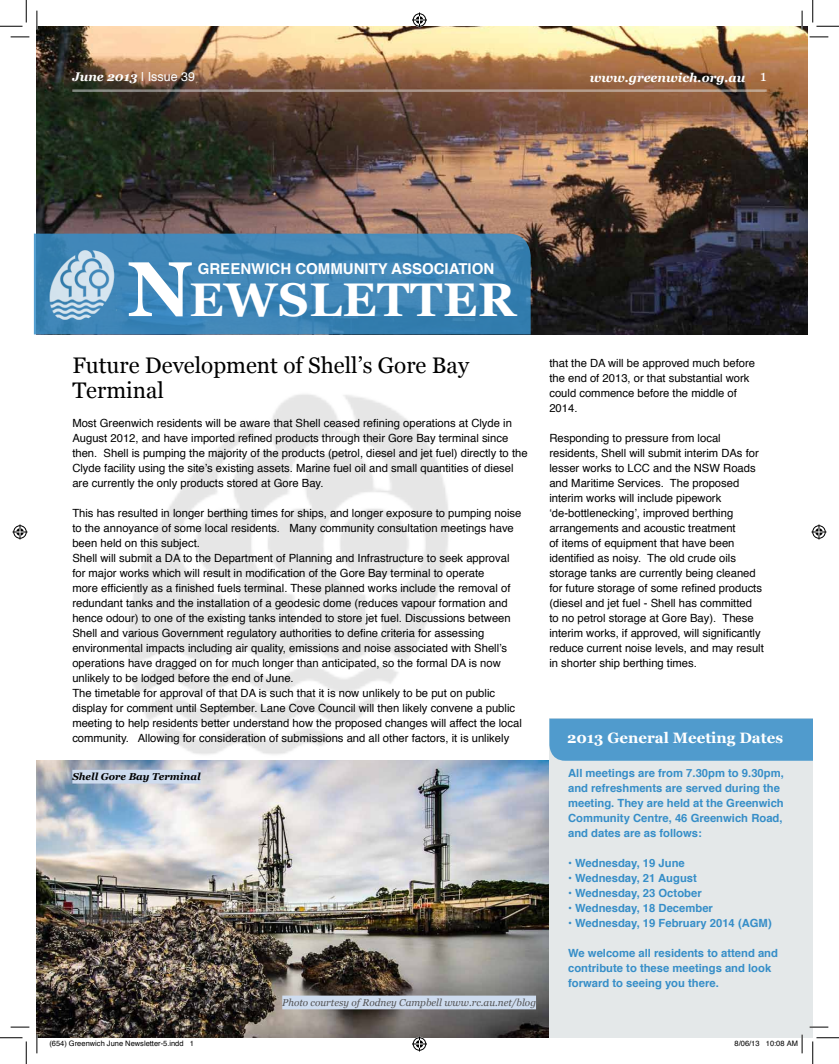
<style>
.page{position:relative;width:839px;height:1064px;background:#fff}
.page>*{position:absolute;margin:0;border:0;box-sizing:border-box;transform-origin:0 0}
.t1{font:700 47.25px "Georgia";letter-spacing:.015em;color:#fff}
.t2{font:22.5px/25px "Georgia";color:#000}
.t3{font:700 15px "Helvetica";color:#fff}
.t4{font:700 15px "Georgia";color:#fff}
.t5{font:italic 700 12.5px "Georgia";color:#fff}
.t6{font:11.25px/15px "Helvetica";color:#000}
.t7{font:700 11.25px/15px "Helvetica";color:#368ec8}
.t8{font:italic 10px "Georgia";color:#535355}
.t9{font:italic 700 10px "Georgia";color:#000}
.t10{font:7.5px "Helvetica";color:#000}
.s1{font-family:"Helvetica";font-weight:400;font-style:normal}
.s2{font-weight:400;font-style:normal;font-size:15px}
.s3{font-size:77.5px}
</style>
<div class="page">
<img style="left:37px;top:761px;width:512px;height:277px">
<img style="left:116px;top:394px;width:348px;height:373px">
<img style="left:37px;top:26px;width:771px;height:308px">
<svg style="left:34px;top:234px;width:497px;height:100px;background:#3d84b5"></svg>
<div style="left:549px;top:718px;width:264px;height:320px;background:#e4e8e9"></div>
<div style="left:549px;top:718px;width:264px;height:43px;background:#509bcd"></div>
<img style="left:46px;top:245px;width:70px;height:77px">
<hr style="left:72px;top:89px;width:694px;height:3px;background:#e4e8e9">
<div style="left:72px;top:770px;width:129px;height:13px;background:#cedcef"></div>
<div style="left:282px;top:995px;width:254px;height:14px;background:#cedcef"></div>
<svg style="left:11px;top:36px;width:18px;height:2px"></svg>
<svg style="left:809px;top:36px;width:19px;height:2px"></svg>
<svg style="left:11px;top:1026px;width:18px;height:2px"></svg>
<svg style="left:809px;top:1026px;width:19px;height:2px"></svg>
<svg style="left:36px;top:11px;width:2px;height:18px"></svg>
<svg style="left:36px;top:1034px;width:2px;height:19px"></svg>
<svg style="left:801px;top:11px;width:2px;height:18px"></svg>
<svg style="left:0;top:0;width:27px;height:27px"></svg>
<svg style="left:0;top:1037px;width:27px;height:27px"></svg>
<svg style="left:812px;top:0;width:27px;height:27px"></svg>
<svg style="left:812px;top:1037px;width:27px;height:27px"></svg>
<svg style="left:412px;top:13px;width:15px;height:15px"></svg>
<svg style="left:412px;top:1036px;width:15px;height:15px"></svg>
<svg style="left:13px;top:524px;width:15px;height:15px"></svg>
<svg style="left:811px;top:524px;width:15px;height:15px"></svg>
<svg style="left:801px;top:1034px;width:2px;height:19px"></svg>
<p class="t5" style="left:72px;top:69px;width:124px">June 2013 <span class="s1">| Issue 39</span></p>
<p class="t5" style="left:590px;top:69px;width:178px">www.greenwich.org.au <span class="s2">1</span></p>
<h1 class="t1" style="left:127px;top:269px;width:390px"><span class="s3">N</span>EWSLETTER</h1>
<h3 class="t3" style="left:198px;top:256px;width:271px">Greenwich Community AssOCIATION</h3>
<h2 class="t2" style="left:72px;top:353px;width:398px">Future Development of Shell’s Gore Bay<br>Terminal</h2>
<p class="t6" style="left:72px;top:416px;width:457px">Most Greenwich residents will be aware that Shell ceased refining operations at Clyde in August 2012, and have imported refined products through their Gore Bay terminal since then. Shell is pumping the majority of the products (petrol, diesel and jet fuel) directly to the Clyde facility using the site’s existing assets. Marine fuel oil and small quantities of diesel are currently the only products stored at Gore Bay.</p>
<p class="t6" style="left:72px;top:506px;width:451px">This has resulted in longer berthing times for ships, and longer exposure to pumping noise to the annoyance of some local residents. Many community consultation meetings have been held on this subject.<br>Shell will submit a DA to the Department of Planning and Infrastructure to seek approval for major works which will result in modification of the Gore Bay terminal to operate<br>more efficiently as a finished fuels terminal. These planned works include the removal of redundant tanks and the installation of a geodesic dome (reduces vapour formation and hence odour) to one of the existing tanks intended to store jet fuel. Discussions between Shell and various Government regulatory authorities to define criteria for assessing environmental impacts including air quality, emissions and noise associated with Shell’s operations have dragged on for much longer than anticipated, so the formal DA is now unlikely to be lodged before the end of June.<br>The timetable for approval of that DA is such that it is now unlikely to be put on public display for comment until September. Lane Cove Council will then likely convene a public meeting to help residents better understand how the proposed changes will affect the local community. Allowing for consideration of submissions and all other factors, it is unlikely</p>
<p class="t6" style="left:549px;top:356px;width:207px">that the DA will be approved much before the end of 2013, or that substantial work could commence before the middle of<br>2014.</p>
<p class="t6" style="left:549px;top:431px;width:216px">Responding to pressure from local residents, Shell will submit interim DAs for lesser works to LCC and the NSW Roads and Maritime Services. The proposed interim works will include pipework ‘de-bottlenecking’, improved berthing arrangements and acoustic treatment<br>of items of equipment that have been identified as noisy. The old crude oils storage tanks are currently being cleaned for future storage of some refined products (diesel and jet fuel - Shell has committed to no petrol storage at Gore Bay). These interim works, if approved, will significantly reduce current noise levels, and may result in shorter ship berthing times.</p>
<h3 class="t4" style="left:567px;top:728px;width:218px">2013 General Meeting Dates</h3>
<p class="t9" style="left:72px;top:770px;width:130px">Shell Gore Bay Terminal</p>
<p class="t7" style="left:568px;top:765px;width:217px">All meetings are from 7.30pm to 9.30pm, and refreshments are served during the meeting. They are held at the Greenwich Community Centre, 46 Greenwich Road, and dates are as follows:</p>
<p class="t7" style="left:568px;top:855px;width:118px">• Wednesday, 19 June</p>
<p class="t7" style="left:568px;top:870px;width:130px">• Wednesday, 21 August</p>
<p class="t7" style="left:568px;top:885px;width:135px">• Wednesday, 23 October</p>
<p class="t7" style="left:568px;top:900px;width:146px">• Wednesday, 18 December</p>
<p class="t7" style="left:568px;top:915px;width:205px">• Wednesday, 19 February 2014 (AGM)</p>
<p class="t7" style="left:568px;top:945px;width:211px">We welcome all residents to attend and contribute to these meetings and look forward to seeing you there.</p>
<p class="t8" style="left:282px;top:996px;width:255px">Photo courtesy of Rodney Campbell www.rc.au.net/blog</p>
<p class="t10" style="left:49px;top:1037px;width:146px">(654) Greenwich June Newsletter-5.indd 1</p>
<p class="t10" style="left:734px;top:1037px;width:65px">8/06/13 10:08 AM</p>
</div>
